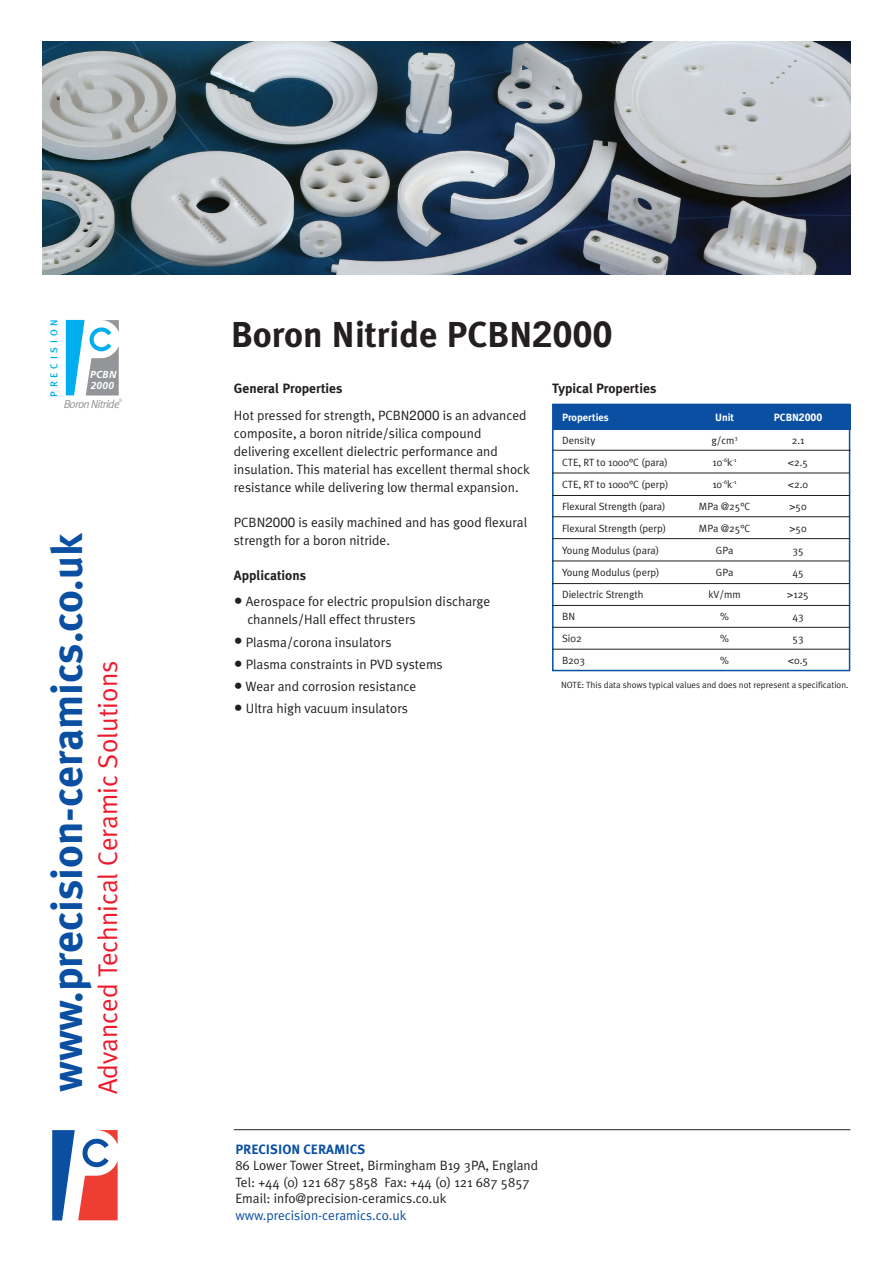
<style>
.page{position:relative;width:893px;height:1263px;background:#fff}
.page>*{position:absolute;margin:0;border:0;box-sizing:border-box;transform-origin:0 0}
.t1{font:700 43.2px "Meta Plus";color:#0a4fa2}
.t2{font:700 36px "Meta Plus";color:#231f20}
.t3{font:27px "Meta Plus Normal";color:#ee1b2c}
.t4{font:13.5px/18px "Meta Plus Normal";color:#231f20}
.t5{font:700 13.5px "Meta Plus";color:#231f20}
.t6{font:13.5px "Meta Plus Normal";color:#0a4fa2}
.t7{font:700 13.5px "Meta Plus";color:#0a4fa2}
.t8{font:italic 11.55px "Meta Plus Normal";letter-spacing:-.055em;color:#939598}
.t9{font:10.5px "Meta Plus Normal";color:#231f20}
.t10{font:700 10.5px "Meta Plus";color:#fff}
.t11{font:italic 700 10.2px "Frutiger";letter-spacing:.025em;color:#fff}
.t12{font:500 10.05px "Meta Plus";letter-spacing:.37em;color:#00aeef}
.t13{font:9px "Meta Plus Normal";color:#231f20}
.t14{font:6px "Meta Plus Normal";color:#231f20}
.t15{font:4.5px "Meta Plus Normal";color:#939598}
.s1{font-family:"Univers"}
.s2{font-family:"Helvetica Neue"}
.s3{font-family:"Frutiger";font-weight:900;font-size:18px}
.s4{font-size:10.5px}
</style>
<div class="page">
<hr style="left:234px;top:1129px;width:616px;height:1px;background:#231f20">
<svg style="left:52px;top:1130px;width:66px;height:90px"></svg>
<div style="left:553px;top:404px;width:297px;height:26px;background:#0a4fa2"></div>
<div style="left:552px;top:404px;width:298px;height:267px;border:2px solid #0a4fa2"></div>
<hr style="left:553px;top:450px;width:297px;height:1px;background:#231f20">
<hr style="left:552px;top:473px;width:298px;height:1px;background:#231f20">
<hr style="left:552px;top:495px;width:298px;height:1px;background:#231f20">
<hr style="left:552px;top:516px;width:298px;height:1px;background:#231f20">
<hr style="left:552px;top:538px;width:298px;height:1px;background:#231f20">
<hr style="left:552px;top:561px;width:298px;height:1px;background:#231f20">
<hr style="left:552px;top:605px;width:298px;height:1px;background:#231f20">
<hr style="left:552px;top:583px;width:298px;height:1px;background:#231f20">
<hr style="left:552px;top:627px;width:298px;height:1px;background:#231f20">
<hr style="left:552px;top:649px;width:298px;height:1px;background:#231f20">
<svg style="left:66px;top:320px;width:53px;height:75px"></svg>
<img style="left:43px;top:41px;width:807px;height:234px">
<p class="t12" style="left:48px;top:397px;width:79px;rotate:-90deg">PRECISION</p>
<p class="t11" style="left:90px;top:369px;width:28px">PCBN</p>
<p class="t11" style="left:91px;top:379px;width:25px">2000</p>
<p class="t8" style="left:64px;top:397px;width:58px">BoronNitride</p>
<p class="t15" style="left:119px;top:398px;width:5px">®</p>
<h1 class="t1" style="left:42px;top:1092px;width:561px;rotate:-90deg">www.precision-ceramics.co.uk</h1>
<h3 class="t3" style="left:92px;top:1094px;width:434px;rotate:-90deg">Advanced Technical Ceramic Solutions</h3>
<h2 class="t2" style="left:231px;top:314px;width:383px">Boron Nitride PCBN<span class="s1">2000</span></h2>
<p class="t5" style="left:234px;top:381px;width:110px">General Properties</p>
<p class="t4" style="left:234px;top:406px;width:297px">Hot pressed for strength, PCBN<span class="s2">2000</span> is an advanced composite, a boron nitride/silica compound delivering excellent dielectric performance and insulation. This material has excellent thermal shock resistance while delivering low thermal expansion.</p>
<p class="t4" style="left:234px;top:513px;width:295px">PCBN<span class="s2">2000</span> is easily machined and has good flexural strength for a boron nitride.</p>
<p class="t5" style="left:234px;top:567px;width:74px">Applications</p>
<p class="t4" style="left:247px;top:592px;width:244px;text-indent:-13px"><span class="s3">•</span> Aerospace for electric propulsion discharge channels/Hall effect thrusters</p>
<p class="t4" style="left:234px;top:633px;width:159px"><span class="s3">•</span> Plasma/corona insulators</p>
<p class="t4" style="left:234px;top:655px;width:210px"><span class="s3">•</span> Plasma constraints in PVD systems</p>
<p class="t4" style="left:234px;top:677px;width:184px"><span class="s3">•</span> Wear and corrosion resistance</p>
<p class="t4" style="left:234px;top:699px;width:176px"><span class="s3">•</span> Ultra high vacuum insulators</p>
<p class="t5" style="left:552px;top:381px;width:106px">Typical Properties</p>
<p class="t10" style="left:562px;top:411px;width:48px">Properties</p>
<p class="t10" style="left:715px;top:411px;width:21px">Unit</p>
<p class="t10" style="left:774px;top:411px;width:50px">PCBN<span class="s1">2000</span></p>
<p class="t9" style="left:562px;top:434px;width:35px">Density</p>
<p class="t9" style="left:711px;top:434px;width:28px">g/cm<sup>3</sup></p>
<p class="t9" style="left:792px;top:434px;width:14px">2.1</p>
<p class="t9" style="left:562px;top:456px;width:107px">CTE, RT to 1000°C (para)</p>
<p class="t14" style="left:712px;top:457px;width:26px"><span class="s4">10</span>-6<span class="s4">k</span>-1</p>
<p class="t9" style="left:788px;top:456px;width:22px"><span class="s1">&lt;</span>2.5</p>
<p class="t9" style="left:562px;top:478px;width:108px">CTE, RT to 1000°C (perp)</p>
<p class="t14" style="left:712px;top:479px;width:26px"><span class="s4">10</span>-6<span class="s4">k</span>-1</p>
<p class="t9" style="left:788px;top:478px;width:22px"><span class="s1">&lt;</span>2.0</p>
<p class="t9" style="left:562px;top:500px;width:105px">Flexural Strength (para)</p>
<p class="t9" style="left:699px;top:500px;width:53px">MPa @25°C</p>
<p class="t9" style="left:789px;top:500px;width:19px"><span class="s1">&gt;</span>50</p>
<p class="t9" style="left:562px;top:522px;width:106px">Flexural Strength (perp)</p>
<p class="t9" style="left:699px;top:522px;width:53px">MPa @25°C</p>
<p class="t9" style="left:789px;top:522px;width:19px"><span class="s1">&gt;</span>50</p>
<p class="t9" style="left:562px;top:544px;width:99px">Young Modulus (para)</p>
<p class="t9" style="left:716px;top:544px;width:19px">GPa</p>
<p class="t9" style="left:792px;top:544px;width:13px">35</p>
<p class="t9" style="left:562px;top:566px;width:99px">Young Modulus (perp)</p>
<p class="t9" style="left:716px;top:566px;width:19px">GPa</p>
<p class="t9" style="left:792px;top:566px;width:13px">45</p>
<p class="t9" style="left:562px;top:588px;width:83px">Dielectric Strength</p>
<p class="t9" style="left:708px;top:588px;width:34px">kV/mm</p>
<p class="t9" style="left:787px;top:588px;width:23px"><span class="s1">&gt;</span>125</p>
<p class="t9" style="left:562px;top:610px;width:15px">BN</p>
<p class="t9" style="left:720px;top:610px;width:10px">%</p>
<p class="t9" style="left:792px;top:610px;width:13px">43</p>
<p class="t9" style="left:562px;top:632px;width:21px">Si02</p>
<p class="t9" style="left:720px;top:632px;width:10px">%</p>
<p class="t9" style="left:792px;top:632px;width:13px">53</p>
<p class="t9" style="left:562px;top:654px;width:25px">B203</p>
<p class="t9" style="left:720px;top:654px;width:10px">%</p>
<p class="t9" style="left:788px;top:654px;width:22px"><span class="s1">&lt;</span>0.5</p>
<p class="t13" style="left:561px;top:679px;width:289px">NOTE: This data shows typical values and does not represent a specification.</p>
<p class="t7" style="left:235px;top:1141px;width:131px">Precision Ceramics</p>
<p class="t4" style="left:235px;top:1157px;width:304px;line-height:16.5px">86 Lower Tower Street, Birmingham B19 3PA, England<br>Tel: +44 (0) 121 687 5858 Fax: +44 (0) 121 687 5857<br>Email: info@precision-ceramics.co.uk</p>
<p class="t6" style="left:235px;top:1207px;width:173px">www.precision-ceramics.co.uk</p>
</div>
